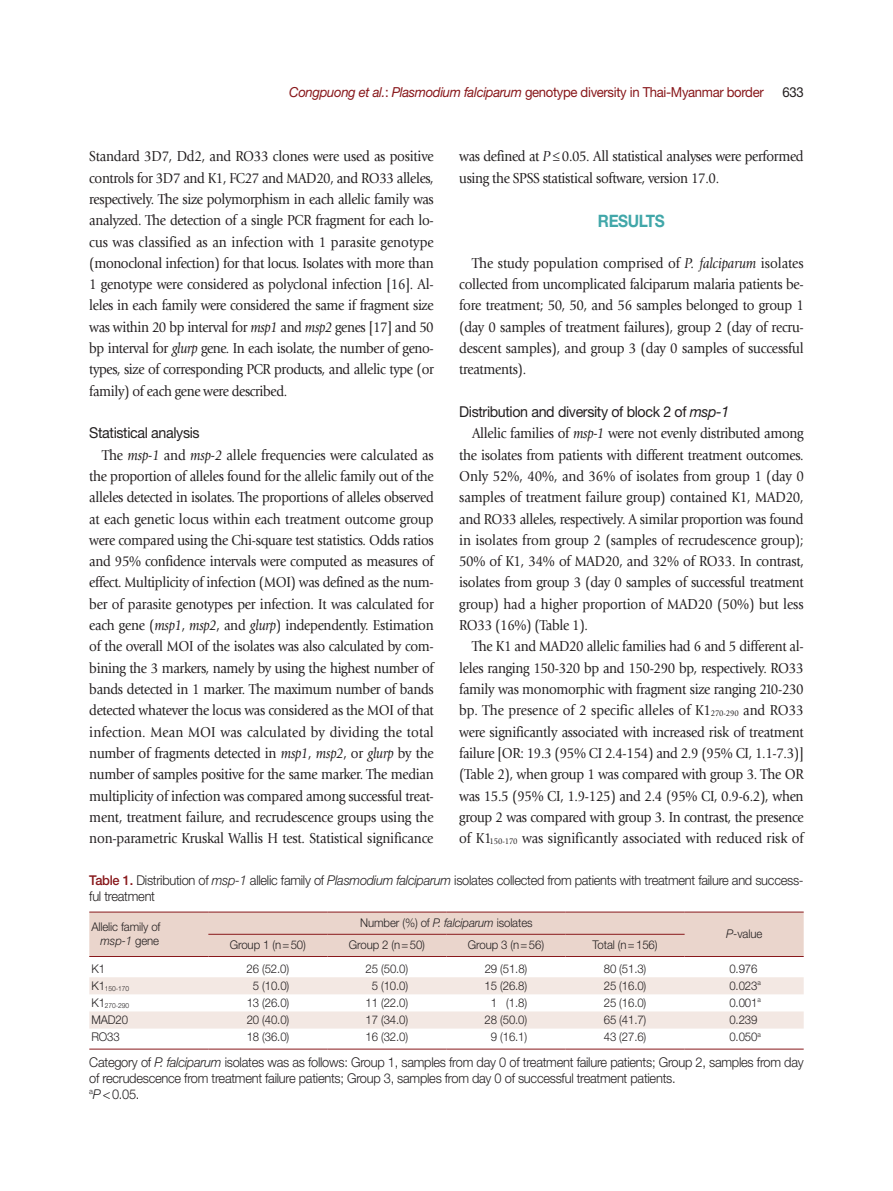
<style>
.page{position:relative;width:893px;height:1191px;background:#fff}
.page>*{position:absolute;margin:0;border:0;box-sizing:border-box;transform-origin:0 0}
.본문_대제목{font:700 17.1px "Helvetica Neue LT Std";letter-spacing:-.025em;color:#41a7a9;scale:.9 1}
.본문{font:15px/21.3px "Giovanni Std";letter-spacing:-.025em;color:#231f20;text-align:justify;scale:.9 1}
.본문_중제목{font:15px "Helvetica Neue LT Std";letter-spacing:-.025em;color:#231f20;scale:.95 1}
.하시라{font:13.8px "Helvetica Neue LT Std";letter-spacing:-.025em;color:#88181b;scale:.95 1}
.하시라-2{font:13.8px "Helvetica Neue LT Std";color:#231f20;scale:.95 1}
.표_제목__그림_설명{font:300 13.5px/16.2px "Helvetica Neue LT Std";letter-spacing:-.02em;color:#231f20;scale:.95 1}
.표_본문{font:300 12px "Helvetica Neue LT Std";letter-spacing:-.01em;color:#231f20;scale:.95 1}
.표_본문-2{font:italic 300 12px "Helvetica Neue LT Std";color:#231f20;scale:.95 1}
.표_본문-3{font:300 7.05px "Helvetica Neue LT Std";letter-spacing:-.01em;color:#231f20;scale:.95 1}
.s1{font-style:italic}
.s2{font-family:"Minion Pro"}
.s3{font-size:8.7px}
.s4{font-weight:500;color:#88181b}
.s5{font-style:normal}
.s6{font-size:12px}
</style>
<div class="page">
<div style="left:89px;top:912px;width:715px;height:44px;background:#ead5cc"></div>
<svg style="left:89px;top:1028px;width:715px;height:1px"></svg>
<svg style="left:89px;top:977px;width:715px;height:51px"></svg>
<hr style="left:208px;top:934px;width:119px;height:1px;background:#88181b">
<hr style="left:327px;top:934px;width:119px;height:1px;background:#88181b">
<hr style="left:446px;top:934px;width:120px;height:1px;background:#88181b">
<hr style="left:566px;top:934px;width:119px;height:1px;background:#88181b">
<hr style="left:89px;top:911px;width:119px;height:1px;background:#88181b">
<hr style="left:208px;top:911px;width:119px;height:1px;background:#88181b">
<hr style="left:327px;top:911px;width:119px;height:1px;background:#88181b">
<hr style="left:446px;top:911px;width:120px;height:1px;background:#88181b">
<hr style="left:566px;top:911px;width:119px;height:1px;background:#88181b">
<hr style="left:685px;top:911px;width:119px;height:1px;background:#88181b">
<hr style="left:89px;top:956px;width:119px;height:1px;background:#88181b">
<hr style="left:208px;top:956px;width:119px;height:1px;background:#88181b">
<hr style="left:327px;top:956px;width:119px;height:1px;background:#88181b">
<hr style="left:446px;top:956px;width:120px;height:1px;background:#88181b">
<hr style="left:566px;top:956px;width:119px;height:1px;background:#88181b">
<hr style="left:685px;top:956px;width:119px;height:1px;background:#88181b">
<hr style="left:89px;top:1048px;width:119px;height:1px;background:#88181b">
<hr style="left:208px;top:1048px;width:119px;height:1px;background:#88181b">
<hr style="left:327px;top:1048px;width:119px;height:1px;background:#88181b">
<hr style="left:446px;top:1048px;width:120px;height:1px;background:#88181b">
<hr style="left:566px;top:1048px;width:119px;height:1px;background:#88181b">
<hr style="left:685px;top:1048px;width:119px;height:1px;background:#88181b">
<p class="하시라" style="left:289px;top:83px;width:501px"><span class="s1">Congpuong et al.</span>: <span class="s1">Plasmodium falciparum</span> genotype diversity in Thai-Myanmar border</p>
<p class="하시라-2" style="left:782px;top:83px;width:24px">633</p>
<p class="본문" style="left:459px;top:146px;width:384px">was defined at <span class="s1">P</span> <span class="s2">≤</span>0.05. All statistical analyses were performed using the SPSS statistical software, version 17.0.</p>
<p class="본문_대제목" style="left:598px;top:210px;width:76px">RESULTS</p>
<p class="본문" style="left:459px;top:252px;width:384px;text-indent:13px">The study population comprised of <span class="s1">P. falciparum</span> isolates collected from uncomplicated falciparum malaria patients be&shy;fore treatment; 50, 50, and 56 samples belonged to group 1 (day 0 samples of treatment failures), group 2 (day of recru&shy;descent samples), and group 3 (day 0 samples of successful treatments).</p>
<p class="본문_중제목" style="left:459px;top:403px;width:286px">Distribution and diversity of block 2 of <span class="s1">msp-1</span></p>
<p class="본문" style="left:459px;top:423px;width:384px;text-indent:13px">Allelic families of <span class="s1">msp-1</span> were not evenly distributed among the isolates from patients with different treatment outcomes.<br>Only 52%, 40%, and 36% of isolates from group 1 (day 0 samples of treatment failure group) contained K1, MAD20, and RO33 alleles, respectively. A similar proportion was found in isolates from group 2 (samples of recrudescence group); 50% of K1, 34% of MAD20, and 32% of RO33. In contrast, isolates from group 3 (day 0 samples of successful treatment group) had a higher proportion of MAD20 (50%) but less RO33 (16%) (Table 1).</p>
<p class="본문" style="left:459px;top:636px;width:384px;text-indent:13px">The K1 and MAD20 allelic families had 6 and 5 different al&shy;leles ranging 150-320 bp and 150-290 bp, respectively. RO33 family was monomorphic with fragment size ranging 210-230 bp. The presence of 2 specific alleles of K1<span class="s3">270-290</span> and RO33 were significantly associated with increased risk of treatment failure [OR: 19.3 (95% CI 2.4-154) and 2.9 (95% CI, 1.1-7.3)] (Table 2), when group 1 was compared with group 3. The OR was 15.5 (95% CI, 1.9-125) and 2.4 (95% CI, 0.9-6.2), when group 2 was compared with group 3. In contrast, the presence of K1<span class="s3">150-170</span> was significantly associated with reduced risk of</p>
<p class="표_제목__그림_설명" style="left:89px;top:871px;width:753px"><span class="s4">Table 1.</span> Distribution of <span class="s1">msp-1</span> allelic family of <span class="s1">Plasmodium falciparum</span> isolates collected from patients with treatment failure and success&shy;ful treatment</p>
<p class="표_본문" style="left:91px;top:919px;width:74px">Allelic family of</p>
<p class="표_본문-2" style="left:101px;top:934px;width:63px">msp-1 <span class="s5">gene</span></p>
<p class="본문" style="left:89px;top:146px;width:384px">Standard 3D7, Dd2, and RO33 clones were used as positive controls for 3D7 and K1, FC27 and MAD20, and RO33 alleles, respectively. The size polymorphism in each allelic family was analyzed. The detection of a single PCR fragment for each lo&shy;cus was classified as an infection with 1 parasite genotype (monoclonal infection) for that locus. Isolates with more than 1 genotype were considered as polyclonal infection [16]. Al&shy;leles in each family were considered the same if fragment size was within 20 bp interval for <span class="s1">msp1</span> and <span class="s1">msp2</span> genes [17] and 50 bp interval for <span class="s1">glurp</span> gene. In each isolate, the number of geno&shy;types, size of corresponding PCR products, and allelic type (or family) of each gene were described.</p>
<p class="본문_중제목" style="left:89px;top:424px;width:118px">Statistical analysis</p>
<p class="본문" style="left:89px;top:444px;width:384px;text-indent:13px">The <span class="s1">msp-1</span> and <span class="s1">msp-2</span> allele frequencies were calculated as the proportion of alleles found for the allelic family out of the alleles detected in isolates. The proportions of alleles observed at each genetic locus within each treatment outcome group were compared using the Chi-square test statistics. Odds ratios and 95% confidence intervals were computed as measures of effect. Multiplicity of infection (MOI) was defined as the num&shy;ber of parasite genotypes per infection. It was calculated for each gene (<span class="s1">msp1</span>, <span class="s1">msp2</span>, and <span class="s1">glurp</span>) independently. Estimation of the overall MOI of the isolates was also calculated by com&shy;bining the 3 markers, namely by using the highest number of bands detected in 1 marker. The maximum number of bands detected whatever the locus was considered as the MOI of that infection. Mean MOI was calculated by dividing the total number of fragments detected in <span class="s1">msp1</span>, <span class="s1">msp2</span>, or <span class="s1">glurp</span> by the number of samples positive for the same marker. The median multiplicity of infection was compared among successful treat&shy;ment, treatment failure, and recrudescence groups using the non-parametric Kruskal Wallis H test. Statistical significance</p>
<p class="표_본문" style="left:360px;top:915px;width:183px">Number (%) of <span class="s1">P. falciparum</span> isolates</p>
<p class="표_본문" style="left:726px;top:926px;width:40px"><span class="s1">P</span>-value</p>
<p class="표_본문" style="left:230px;top:937px;width:82px">Group 1 (n=50)</p>
<p class="표_본문" style="left:349px;top:937px;width:82px">Group 2 (n=50)</p>
<p class="표_본문" style="left:468px;top:937px;width:82px">Group 3 (n=56)</p>
<p class="표_본문" style="left:593px;top:937px;width:70px">Total (n=156)</p>
<p class="표_본문" style="left:91px;top:961px;width:16px">K1</p>
<p class="표_본문" style="left:247px;top:961px;width:46px">26 (52.0)</p>
<p class="표_본문" style="left:366px;top:961px;width:46px">25 (50.0)</p>
<p class="표_본문" style="left:485px;top:961px;width:46px">29 (51.8)</p>
<p class="표_본문" style="left:604px;top:961px;width:46px">80 (51.3)</p>
<p class="표_본문" style="left:729px;top:961px;width:31px">0.976</p>
<p class="표_본문-3" style="left:91px;top:983px;width:41px"><span class="s6">K1</span>150-170</p>
<p class="표_본문" style="left:253px;top:978px;width:40px">5 (10.0)</p>
<p class="표_본문" style="left:372px;top:978px;width:40px">5 (10.0)</p>
<p class="표_본문" style="left:485px;top:978px;width:46px">15 (26.8)</p>
<p class="표_본문" style="left:604px;top:978px;width:46px">25 (16.0)</p>
<p class="표_본문" style="left:729px;top:978px;width:35px">0.023<sup>a</sup></p>
<p class="표_본문-3" style="left:91px;top:1000px;width:41px"><span class="s6">K1</span>270-290</p>
<p class="표_본문" style="left:247px;top:995px;width:46px">13 (26.0)</p>
<p class="표_본문" style="left:366px;top:995px;width:46px">11 (22.0)</p>
<p class="표_본문" style="left:491px;top:995px;width:40px">1 (1.8)</p>
<p class="표_본문" style="left:604px;top:995px;width:46px">25 (16.0)</p>
<p class="표_본문" style="left:729px;top:995px;width:35px">0.001<sup>a</sup></p>
<p class="표_본문" style="left:91px;top:1012px;width:40px">MAD20</p>
<p class="표_본문" style="left:247px;top:1012px;width:46px">20 (40.0)</p>
<p class="표_본문" style="left:366px;top:1012px;width:46px">17 (34.0)</p>
<p class="표_본문" style="left:485px;top:1012px;width:46px">28 (50.0)</p>
<p class="표_본문" style="left:604px;top:1012px;width:46px">65 (41.7)</p>
<p class="표_본문" style="left:729px;top:1012px;width:31px">0.239</p>
<p class="표_본문" style="left:91px;top:1029px;width:31px">RO33</p>
<p class="표_본문" style="left:247px;top:1029px;width:46px">18 (36.0)</p>
<p class="표_본문" style="left:366px;top:1029px;width:46px">16 (32.0)</p>
<p class="표_본문" style="left:491px;top:1029px;width:40px">9 (16.1)</p>
<p class="표_본문" style="left:604px;top:1029px;width:46px">43 (27.6)</p>
<p class="표_본문" style="left:729px;top:1029px;width:35px">0.050<sup>a</sup></p>
<p class="표_제목__그림_설명" style="left:89px;top:1053px;width:753px">Category of <span class="s1">P. falciparum</span> isolates was as follows: Group 1, samples from day 0 of treatment failure patients; Group 2, samples from day of recrudescence from treatment failure patients; Group 3, samples from day 0 of successful treatment patients.</p>
<p class="표_제목__그림_설명" style="left:89px;top:1086px;width:54px"><sup>a</sup><span class="s1">P</span>&lt;0.05.</p>
</div>
